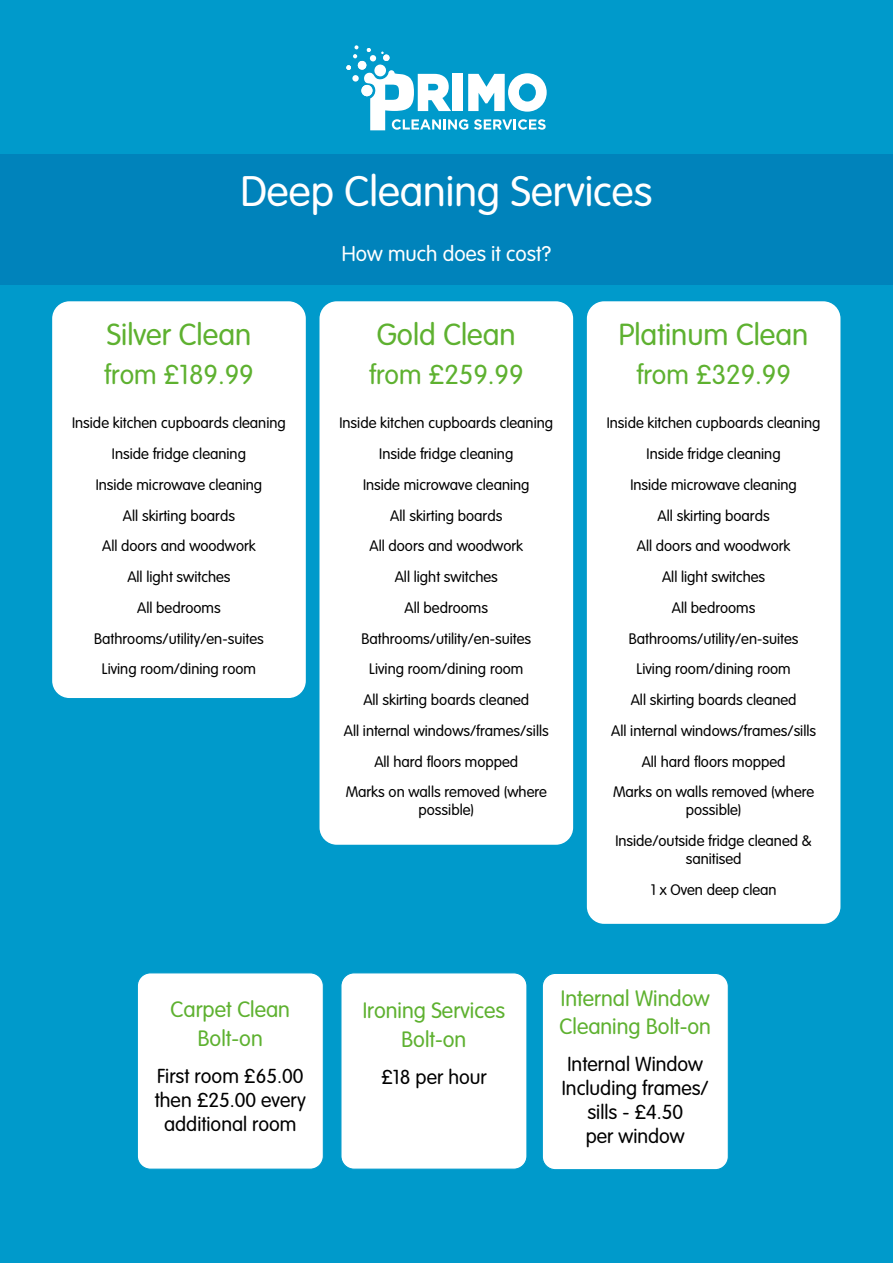
<style>
.page{position:relative;width:893px;height:1263px;background:#009acb}
.page>*{position:absolute;margin:0;border:0;box-sizing:border-box;transform-origin:0 0}
.t1{font:300 42px "VAG Rounded Std";color:#fff}
.t2{font:300 30px "VAG Rounded Std";color:#5eb130}
.t3{font:300 27px "VAG Rounded Std";color:#5eb130}
.t4{font:300 21.9px/28.5px "VAG Rounded Std";color:#5eb130;text-align:center}
.t5{font:300 21px "VAG Rounded Std";color:#fff}
.t6{font:300 19.95px/23.9px "VAG Rounded Std";color:#000;text-align:center}
.t7{font:300 15px/30.8px "VAG Rounded Std";color:#000;text-align:center}
</style>
<div class="page">
<div style="left:0;top:154px;width:893px;height:130px;background:#0083bb"></div>
<svg style="left:346px;top:45px;width:201px;height:85px"></svg>
<div style="left:358px;top:61px;width:9px;height:9px;background:#fff;border-radius:50%"></div>
<div style="left:51px;top:301px;width:256px;height:398px;background:#fff;border-radius:18px"></div>
<div style="left:51px;top:300px;width:256px;height:399px;border:2px solid #009acb;border-radius:18px"></div>
<div style="left:319px;top:301px;width:255px;height:544px;background:#fff;border-radius:18px"></div>
<div style="left:318px;top:300px;width:257px;height:546px;border:2px solid #009acb;border-radius:18px"></div>
<div style="left:586px;top:301px;width:255px;height:623px;background:#fff;border-radius:18px"></div>
<div style="left:585px;top:300px;width:257px;height:625px;border:2px solid #009acb;border-radius:18px"></div>
<div style="left:137px;top:973px;width:186px;height:196px;background:#fff;border-radius:13px"></div>
<div style="left:137px;top:972px;width:187px;height:198px;border:1px solid #009acb;border-radius:13px"></div>
<div style="left:542px;top:973px;width:186px;height:197px;background:#fff;border-radius:13px"></div>
<div style="left:542px;top:973px;width:187px;height:197px;border:1px solid #009acb;border-radius:13px"></div>
<div style="left:341px;top:973px;width:186px;height:196px;background:#fff;border-radius:13px"></div>
<div style="left:340px;top:972px;width:187px;height:198px;border:1px solid #009acb;border-radius:13px"></div>
<h1 class="t1" style="left:241px;top:167px;width:413px">Deep Cleaning Services</h1>
<h3 class="t5" style="left:342px;top:242px;width:211px">How much does it cost?</h3>
<h2 class="t2" style="left:107px;top:317px;width:146px">Silver Clean</h2>
<h3 class="t3" style="left:104px;top:359px;width:151px">from £189.99</h3>
<p class="t7" style="left:72px;top:408px;width:215px">Inside kitchen cupboards cleaning<br>Inside fridge cleaning<br>Inside microwave cleaning<br>All skirting boards<br>All doors and woodwork<br>All light switches<br>All bedrooms<br>Bathrooms/utility/en-suites<br>Living room/dining room</p>
<h2 class="t2" style="left:377px;top:317px;width:140px">Gold Clean</h2>
<h3 class="t3" style="left:369px;top:359px;width:156px">from £259.99</h3>
<p class="t7" style="left:339px;top:408px;width:215px">Inside kitchen cupboards cleaning<br>Inside fridge cleaning<br>Inside microwave cleaning<br>All skirting boards<br>All doors and woodwork<br>All light switches<br>All bedrooms<br>Bathrooms/utility/en-suites<br>Living room/dining room<br>All skirting boards cleaned<br>All internal windows/frames/sills<br>All hard floors mopped<br>Marks on walls removed (where</p>
<p class="t7" style="left:419px;top:795px;width:57px">possible)</p>
<h2 class="t2" style="left:619px;top:317px;width:191px">Platinum Clean</h2>
<h3 class="t3" style="left:636px;top:359px;width:156px">from £329.99</h3>
<p class="t7" style="left:607px;top:408px;width:215px">Inside kitchen cupboards cleaning<br>Inside fridge cleaning<br>Inside microwave cleaning<br>All skirting boards<br>All doors and woodwork<br>All light switches<br>All bedrooms<br>Bathrooms/utility/en-suites<br>Living room/dining room<br>All skirting boards cleaned<br>All internal windows/frames/sills<br>All hard floors mopped<br>Marks on walls removed (where</p>
<p class="t7" style="left:615px;top:795px;width:198px">possible)<br>Inside/outside fridge cleaned &amp;</p>
<p class="t7" style="left:651px;top:844px;width:128px">sanitised<br>1 x Oven deep clean</p>
<h3 class="t4" style="left:171px;top:996px;width:121px">Carpet Clean<br>Bolt-on</h3>
<h3 class="t6" style="left:155px;top:1064px;width:153px">First room £65.00 then £25.00 every additional room</h3>
<h3 class="t4" style="left:363px;top:997px;width:144px">Ironing Services<br>Bolt-on</h3>
<h3 class="t6" style="left:381px;top:1065px;width:107px">£18 per hour</h3>
<h3 class="t4" style="left:560px;top:984px;width:153px;text-align:left">Internal Window<br>Cleaning Bolt-on</h3>
<h3 class="t6" style="left:562px;top:1053px;width:148px">Internal Window<br>Including frames/ sills - £4.50<br>per window</h3>
</div>
